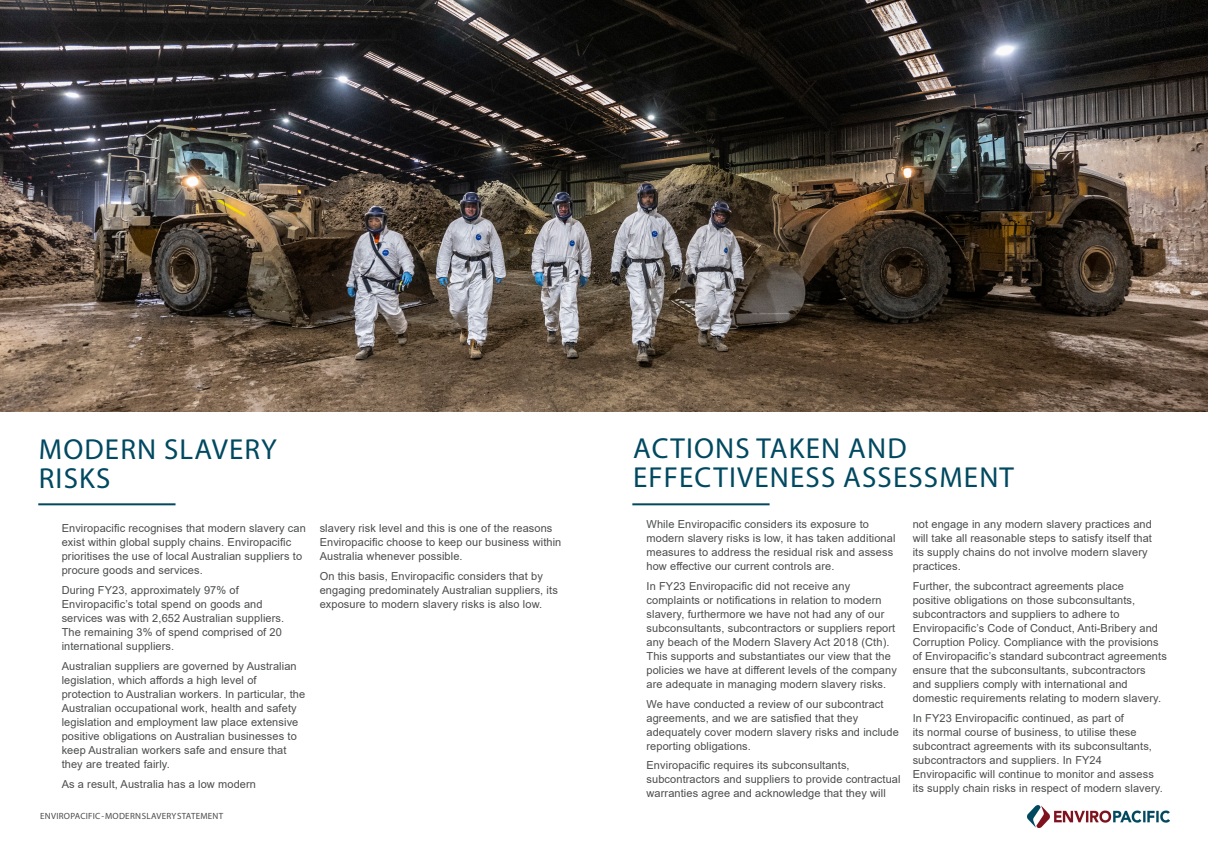
<style>
.page{position:relative;width:1208px;height:859px;background:#fff}
.page>*{position:absolute;margin:0;border:0;box-sizing:border-box;transform-origin:0 0}
.BLUE_HEADINGS{font:29px/29px "Myriad Pro";letter-spacing:.04em;color:#004960}
.t1{font:11px/14px "Arial";letter-spacing:.01em;color:#4b4c4d}
.t2{font:9px "Myriad Pro";letter-spacing:.03em;color:#4b4c4d}
</style>
<div class="page">
<img style="left:1027px;top:806px;width:142px;height:21px">
<img style="left:0;top:1px;width:1208px;height:410px">
<hr style="left:632px;top:503px;width:137px;height:2px;background:#004960">
<hr style="left:38px;top:503px;width:137px;height:2px;background:#004960">
<p class="BLUE_HEADINGS" style="left:39px;top:434px;width:239px">MODERN SLAVERY<br>RISKS</p>
<p class="t1" style="left:62px;top:521px;width:246px">Enviropacific recognises that modern slavery can exist within global supply chains. Enviropacific prioritises the use of local Australian suppliers to procure goods and services.</p>
<p class="t1" style="left:62px;top:583px;width:224px">During FY23, approximately 97% of Enviropacific’s total spend on goods and services was with 2,652 Australian suppliers.<br>The remaining 3% of spend comprised of 20 international suppliers.</p>
<p class="t1" style="left:62px;top:659px;width:245px">Australian suppliers are governed by Australian legislation, which affords a high level of protection to Australian workers. In particular, the Australian occupational work, health and safety legislation and employment law place extensive positive obligations on Australian businesses to keep Australian workers safe and ensure that they are treated fairly.</p>
<p class="t1" style="left:62px;top:776px;width:196px">As a result, Australia has a low modern</p>
<p class="t2" style="left:40px;top:810px;width:184px">ENVIROPACIFIC - MODERN SLAVERY STATEMENT</p>
<p class="t1" style="left:320px;top:521px;width:243px">slavery risk level and this is one of the reasons<br>Enviropacific choose to keep our business within<br>Australia whenever possible.</p>
<p class="t1" style="left:320px;top:569px;width:240px">On this basis, Enviropacific considers that by engaging predominately Australian suppliers, its exposure to modern slavery risks is also low.</p>
<p class="BLUE_HEADINGS" style="left:633px;top:433px;width:382px">ACTIONS TAKEN AND<br>EFFECTIVENESS ASSESSMENT</p>
<p class="t1" style="left:646px;top:517px;width:250px">While Enviropacific considers its exposure to modern slavery risks is low, it has taken additional measures to address the residual risk and assess how effective our current controls are.</p>
<p class="t1" style="left:646px;top:579px;width:252px">In FY23 Enviropacific did not receive any complaints or notifications in relation to modern slavery, furthermore we have not had any of our subconsultants, subcontractors or suppliers report any beach of the Modern Slavery Act 2018 (Cth).<br>This supports and substantiates our view that the policies we have at different levels of the company are adequate in managing modern slavery risks.</p>
<p class="t1" style="left:646px;top:697px;width:254px">We have conducted a review of our subcontract agreements, and we are satisfied that they adequately cover modern slavery risks and include reporting obligations.</p>
<p class="t1" style="left:646px;top:758px;width:256px">Enviropacific requires its subconsultants, subcontractors and suppliers to provide contractual warranties agree and acknowledge that they will</p>
<p class="t1" style="left:912px;top:517px;width:241px">not engage in any modern slavery practices and will take all reasonable steps to satisfy itself that its supply chains do not involve modern slavery practices.</p>
<p class="t1" style="left:912px;top:579px;width:256px">Further, the subcontract agreements place<br>positive obligations on those subconsultants, subcontractors and suppliers to adhere to Enviropacific’s Code of Conduct, Anti-Bribery and Corruption Policy. Compliance with the provisions of Enviropacific’s standard subcontract agreements ensure that the subconsultants, subcontractors and suppliers comply with international and domestic requirements relating to modern slavery.</p>
<p class="t1" style="left:912px;top:711px;width:251px">In FY23 Enviropacific continued, as part of<br>its normal course of business, to utilise these subcontract agreements with its subconsultants, subcontractors and suppliers. In FY24<br>Enviropacific will continue to monitor and assess its supply chain risks in respect of modern slavery.</p>
</div>
